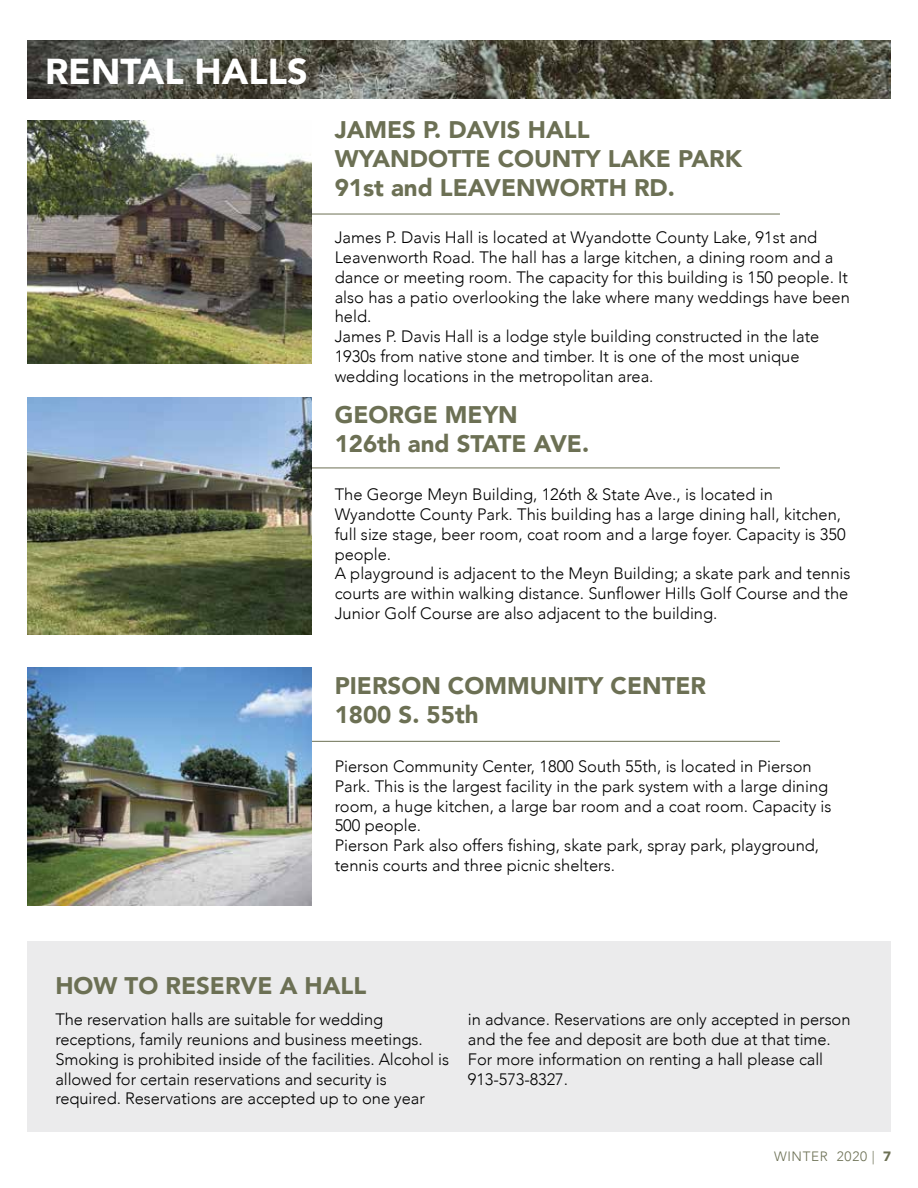
<style>
.page{position:relative;width:918px;height:1188px;background:#fff}
.page>*{position:absolute;margin:0;border:0;box-sizing:border-box;transform-origin:0 0}
.t1{font:900 36px "Avenir";color:#fff}
.t2{font:900 24px/28.8px "Avenir";color:#6c7054}
.t3{font:300 16.5px/19.8px "Avenir";color:#000}
.t4{font:300 13.5px "Avenir";letter-spacing:.05em;color:#6c7054}
.s1{font-weight:900}
</style>
<div class="page">
<img style="left:27px;top:40px;width:864px;height:59px">
<hr style="left:275px;top:214px;width:505px;height:1px;background:#6c7054">
<img style="left:27px;top:121px;width:284px;height:243px">
<hr style="left:275px;top:468px;width:505px;height:1px;background:#6c7054">
<img style="left:27px;top:397px;width:284px;height:238px">
<hr style="left:275px;top:741px;width:505px;height:1px;background:#6c7054">
<img style="left:27px;top:668px;width:284px;height:238px">
<div style="left:27px;top:942px;width:864px;height:190px;background:#ebebec"></div>
<h1 class="t1" style="left:45px;top:41px;width:264px">RENTAL HALLS</h1>
<h2 class="t2" style="left:335px;top:115px;width:409px">JAMES P. DAVIS HALL<br>WYANDOTTE COUNTY LAKE PARK<br>91st and LEAVENWORTH RD.</h2>
<p class="t3" style="left:335px;top:228px;width:517px">James P. Davis Hall is located at Wyandotte County Lake, 91st and Leavenworth Road. The hall has a large kitchen, a dining room and a dance or meeting room. The capacity for this building is 150 people. It also has a patio overlooking the lake where many weddings have been held.<br>James P. Davis Hall is a lodge style building constructed in the late 1930s from native stone and timber. It is one of the most unique wedding locations in the metropolitan area.</p>
<h2 class="t2" style="left:335px;top:400px;width:256px">GEORGE MEYN<br>126th and STATE AVE.</h2>
<p class="t3" style="left:335px;top:485px;width:517px">The George Meyn Building, 126th &amp; State Ave., is located in Wyandotte County Park. This building has a large dining hall, kitchen, full size stage, beer room, coat room and a large foyer. Capacity is 350 people.<br>A playground is adjacent to the Meyn Building; a skate park and tennis courts are within walking distance. Sunflower Hills Golf Course and the Junior Golf Course are also adjacent to the building.</p>
<h2 class="t2" style="left:335px;top:670px;width:373px">PIERSON COMMUNITY CENTER<br>1800 S. 55th</h2>
<p class="t3" style="left:335px;top:756px;width:498px">Pierson Community Center, 1800 South 55th, is located in Pierson Park. This is the largest facility in the park system with a large dining room, a huge kitchen, a large bar room and a coat room. Capacity is 500 people.<br>Pierson Park also offers fishing, skate park, spray park, playground, tennis courts and three picnic shelters.</p>
<h2 class="t2" style="left:55px;top:970px;width:313px">HOW TO RESERVE A HALL</h2>
<p class="t3" style="left:55px;top:1010px;width:395px">The reservation halls are suitable for wedding receptions, family reunions and business meetings.<br>Smoking is prohibited inside of the facilities. Alcohol is allowed for certain reservations and security is required. Reservations are accepted up to one year</p>
<p class="t3" style="left:468px;top:1010px;width:384px">in advance. Reservations are only accepted in person and the fee and deposit are both due at that time.<br>For more information on renting a hall please call 913-573-8327.</p>
<p class="t4" style="left:774px;top:1148px;width:118px">WINTER 2020 | <span class="s1">7</span></p>
</div>
